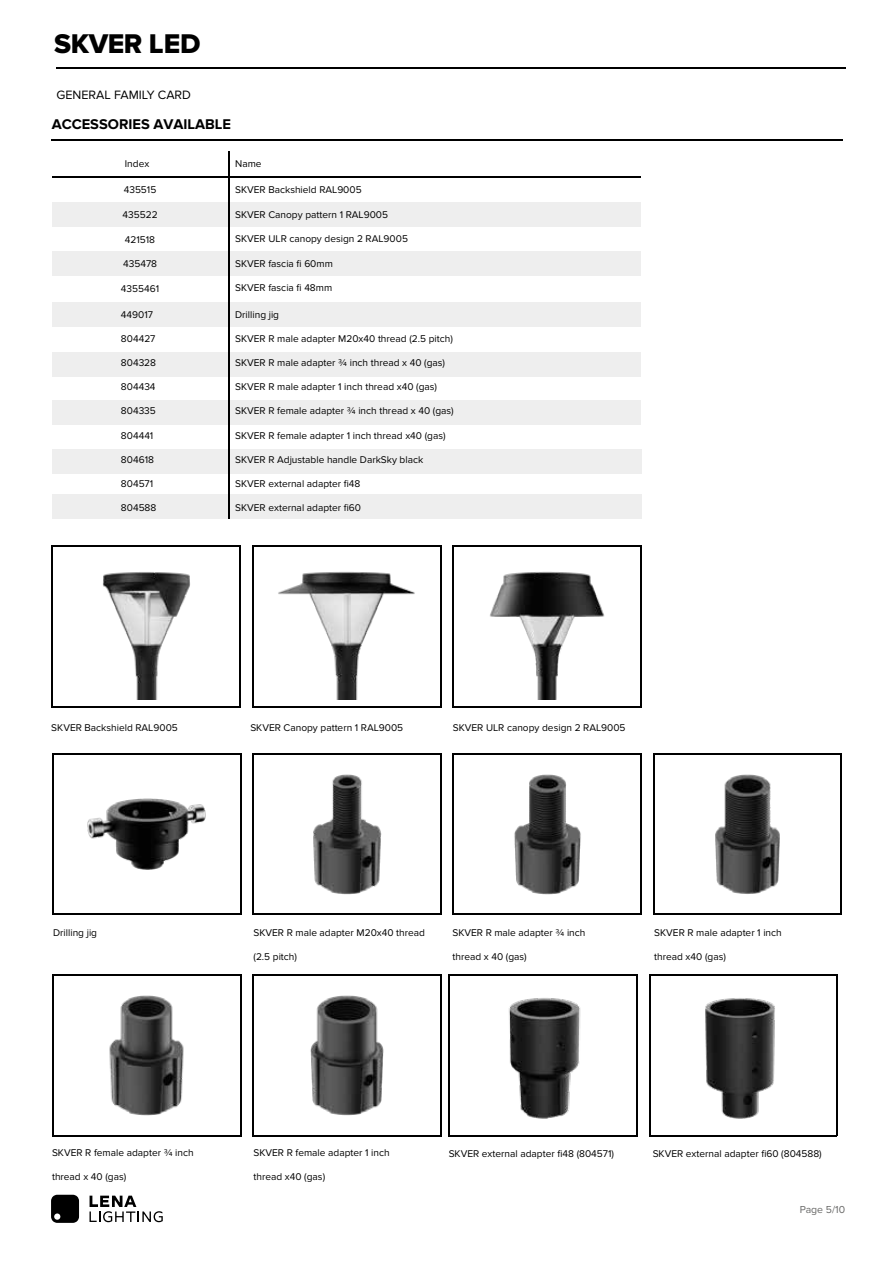
<style>
.page{position:relative;width:893px;height:1263px;background:#fff}
.page>*{position:absolute;margin:0;border:0;box-sizing:border-box;transform-origin:0 0}
.t1{font:28.05px "Proxima Nova Extrabld";letter-spacing:-.015em;color:#000}
.t2{font:700 14.7px "Proxima Nova";color:#000}
.t3{font:12.6px "Proxima Nova";color:#000}
.t4{font:10.5px "Proxima Nova";color:#686867}
.t5{font:10.2px "Proxima Nova";color:#000}
</style>
<div class="page">
<hr style="left:56px;top:67px;width:789px;height:2px;background:#000">
<svg style="left:51px;top:1195px;width:28px;height:28px"></svg>
<svg style="left:89px;top:1196px;width:74px;height:26px"></svg>
<div style="left:52px;top:202px;width:177px;height:25px;background:#eee"></div>
<div style="left:229px;top:202px;width:412px;height:25px;background:#eee"></div>
<div style="left:52px;top:252px;width:177px;height:24px;background:#eee"></div>
<div style="left:229px;top:252px;width:412px;height:24px;background:#eee"></div>
<div style="left:52px;top:302px;width:177px;height:24px;background:#eee"></div>
<div style="left:229px;top:302px;width:412px;height:24px;background:#eee"></div>
<div style="left:52px;top:352px;width:177px;height:25px;background:#eee"></div>
<div style="left:229px;top:352px;width:412px;height:25px;background:#eee"></div>
<div style="left:52px;top:400px;width:177px;height:25px;background:#eee"></div>
<div style="left:229px;top:400px;width:412px;height:25px;background:#eee"></div>
<div style="left:52px;top:449px;width:178px;height:25px;background:#eee"></div>
<div style="left:230px;top:449px;width:411px;height:25px;background:#eee"></div>
<div style="left:52px;top:494px;width:178px;height:25px;background:#eee"></div>
<div style="left:230px;top:494px;width:411px;height:25px;background:#eee"></div>
<hr style="left:52px;top:139px;width:791px;height:1px;background:#000">
<hr style="left:52px;top:545px;width:189px;height:2px;background:#000">
<hr style="left:52px;top:706px;width:189px;height:1px;background:#000">
<hr style="left:52px;top:545px;width:1px;height:162px;background:#000">
<hr style="left:240px;top:545px;width:1px;height:162px;background:#000">
<img style="left:102px;top:572px;width:88px;height:128px">
<hr style="left:252px;top:706px;width:189px;height:1px;background:#000">
<hr style="left:252px;top:545px;width:1px;height:162px;background:#000">
<hr style="left:440px;top:545px;width:1px;height:162px;background:#000">
<img style="left:278px;top:572px;width:137px;height:128px">
<hr style="left:452px;top:545px;width:189px;height:2px;background:#000">
<hr style="left:252px;top:545px;width:189px;height:2px;background:#000">
<hr style="left:452px;top:706px;width:189px;height:1px;background:#000">
<hr style="left:452px;top:545px;width:1px;height:162px;background:#000">
<hr style="left:640px;top:545px;width:1px;height:162px;background:#000">
<img style="left:490px;top:571px;width:115px;height:129px">
<hr style="left:52px;top:176px;width:177px;height:1px;background:#000">
<hr style="left:229px;top:176px;width:412px;height:1px;background:#000">
<svg style="left:228px;top:151px;width:1px;height:125px"></svg>
<hr style="left:228px;top:276px;width:1px;height:243px;background:#000">
<hr style="left:52px;top:753px;width:189px;height:1px;background:#000">
<hr style="left:52px;top:914px;width:189px;height:1px;background:#000">
<hr style="left:52px;top:753px;width:1px;height:162px;background:#000">
<hr style="left:240px;top:753px;width:1px;height:162px;background:#000">
<img style="left:87px;top:798px;width:119px;height:72px">
<hr style="left:252px;top:753px;width:189px;height:1px;background:#000">
<hr style="left:252px;top:914px;width:189px;height:1px;background:#000">
<hr style="left:252px;top:753px;width:1px;height:162px;background:#000">
<hr style="left:440px;top:753px;width:1px;height:162px;background:#000">
<img style="left:313px;top:774px;width:69px;height:121px">
<hr style="left:452px;top:753px;width:189px;height:1px;background:#000">
<hr style="left:452px;top:914px;width:189px;height:1px;background:#000">
<hr style="left:452px;top:753px;width:2px;height:162px;background:#000">
<hr style="left:640px;top:753px;width:1px;height:162px;background:#000">
<img style="left:514px;top:774px;width:67px;height:121px">
<hr style="left:653px;top:753px;width:188px;height:1px;background:#000">
<hr style="left:653px;top:914px;width:188px;height:1px;background:#000">
<hr style="left:653px;top:753px;width:1px;height:162px;background:#000">
<hr style="left:839px;top:753px;width:2px;height:162px;background:#000">
<img style="left:715px;top:774px;width:65px;height:120px">
<hr style="left:52px;top:974px;width:189px;height:1px;background:#000">
<hr style="left:52px;top:1135px;width:189px;height:1px;background:#000">
<hr style="left:52px;top:974px;width:1px;height:162px;background:#000">
<hr style="left:240px;top:974px;width:1px;height:162px;background:#000">
<img style="left:109px;top:995px;width:75px;height:121px">
<hr style="left:252px;top:974px;width:189px;height:1px;background:#000">
<hr style="left:252px;top:1135px;width:189px;height:1px;background:#000">
<hr style="left:252px;top:974px;width:1px;height:162px;background:#000">
<hr style="left:440px;top:974px;width:1px;height:162px;background:#000">
<img style="left:310px;top:995px;width:74px;height:121px">
<hr style="left:448px;top:974px;width:189px;height:1px;background:#000">
<hr style="left:448px;top:1135px;width:189px;height:1px;background:#000">
<hr style="left:448px;top:974px;width:2px;height:162px;background:#000">
<hr style="left:636px;top:974px;width:1px;height:162px;background:#000">
<hr style="left:649px;top:974px;width:188px;height:1px;background:#000">
<hr style="left:649px;top:1135px;width:188px;height:1px;background:#000">
<hr style="left:649px;top:974px;width:1px;height:162px;background:#000">
<hr style="left:835px;top:974px;width:2px;height:162px;background:#000">
<img style="left:509px;top:998px;width:72px;height:121px">
<img style="left:705px;top:998px;width:70px;height:121px">
<h1 class="t1" style="left:54px;top:28px;width:148px">SKVER LED</h1>
<p class="t3" style="left:56px;top:88px;width:136px">GENERAL FAMILY CARD</p>
<h2 class="t2" style="left:52px;top:116px;width:181px">ACCESSORIES AVAILABLE</h2>
<p class="t5" style="left:125px;top:158px;width:26px">Index</p>
<p class="t5" style="left:235px;top:158px;width:28px">Name</p>
<p class="t5" style="left:124px;top:184px;width:34px">435515</p>
<p class="t5" style="left:235px;top:184px;width:128px">SKVER Backshield RAL9005</p>
<p class="t5" style="left:235px;top:208px;width:154px">SKVER Canopy pattern 1 RAL9005</p>
<p class="t5" style="left:235px;top:233px;width:174px">SKVER ULR canopy design 2 RAL9005</p>
<p class="t5" style="left:235px;top:258px;width:99px">SKVER fascia fi 60mm</p>
<p class="t5" style="left:235px;top:282px;width:99px">SKVER fascia fi 48mm</p>
<p class="t5" style="left:123px;top:209px;width:37px">435522</p>
<p class="t5" style="left:125px;top:233px;width:32px">421518</p>
<p class="t5" style="left:123px;top:258px;width:35px">435478</p>
<p class="t5" style="left:121px;top:283px;width:40px">4355461</p>
<p class="t5" style="left:121px;top:309px;width:34px">449017</p>
<p class="t5" style="left:121px;top:333px;width:36px">804427</p>
<p class="t5" style="left:121px;top:357px;width:37px">804328</p>
<p class="t5" style="left:121px;top:381px;width:36px">804434</p>
<p class="t5" style="left:121px;top:405px;width:36px">804335</p>
<p class="t5" style="left:121px;top:429px;width:34px">804441</p>
<p class="t5" style="left:121px;top:453px;width:35px">804618</p>
<p class="t5" style="left:121px;top:478px;width:34px">804571</p>
<p class="t5" style="left:121px;top:502px;width:37px">804588</p>
<p class="t5" style="left:235px;top:309px;width:45px">Drilling jig</p>
<p class="t5" style="left:235px;top:333px;width:219px">SKVER R male adapter M20x40 thread (2.5 pitch)</p>
<p class="t5" style="left:235px;top:357px;width:211px">SKVER R male adapter ¾ inch thread x 40 (gas)</p>
<p class="t5" style="left:235px;top:381px;width:203px">SKVER R male adapter 1 inch thread x40 (gas)</p>
<p class="t5" style="left:235px;top:405px;width:220px">SKVER R female adapter ¾ inch thread x 40 (gas)</p>
<p class="t5" style="left:235px;top:429px;width:212px">SKVER R female adapter 1 inch thread x40 (gas)</p>
<p class="t5" style="left:235px;top:453px;width:190px">SKVER R Adjustable handle DarkSky black</p>
<p class="t5" style="left:235px;top:478px;width:127px">SKVER external adapter fi48</p>
<p class="t5" style="left:235px;top:502px;width:127px">SKVER external adapter fi60</p>
<p class="t5" style="left:51px;top:722px;width:128px">SKVER Backshield RAL9005</p>
<p class="t5" style="left:250px;top:722px;width:154px">SKVER Canopy pattern 1 RAL9005</p>
<p class="t5" style="left:453px;top:722px;width:174px">SKVER ULR canopy design 2 RAL9005</p>
<p class="t5" style="left:53px;top:927px;width:45px">Drilling jig</p>
<p class="t5" style="left:253px;top:927px;width:173px">SKVER R male adapter M20x40 thread</p>
<p class="t5" style="left:253px;top:951px;width:45px">(2.5 pitch)</p>
<p class="t5" style="left:452px;top:927px;width:134px">SKVER R male adapter ¾ inch</p>
<p class="t5" style="left:452px;top:951px;width:76px">thread x 40 (gas)</p>
<p class="t5" style="left:654px;top:927px;width:129px">SKVER R male adapter 1 inch</p>
<p class="t5" style="left:654px;top:951px;width:73px">thread x40 (gas)</p>
<p class="t5" style="left:52px;top:1147px;width:143px">SKVER R female adapter ¾ inch</p>
<p class="t5" style="left:52px;top:1171px;width:76px">thread x 40 (gas)</p>
<p class="t5" style="left:253px;top:1147px;width:138px">SKVER R female adapter 1 inch</p>
<p class="t5" style="left:253px;top:1171px;width:73px">thread x40 (gas)</p>
<p class="t5" style="left:448px;top:1148px;width:167px">SKVER external adapter fi48 (804571)</p>
<p class="t5" style="left:652px;top:1148px;width:171px">SKVER external adapter fi60 (804588)</p>
<p class="t4" style="left:799px;top:1203px;width:47px">Page 5/10</p>
</div>
